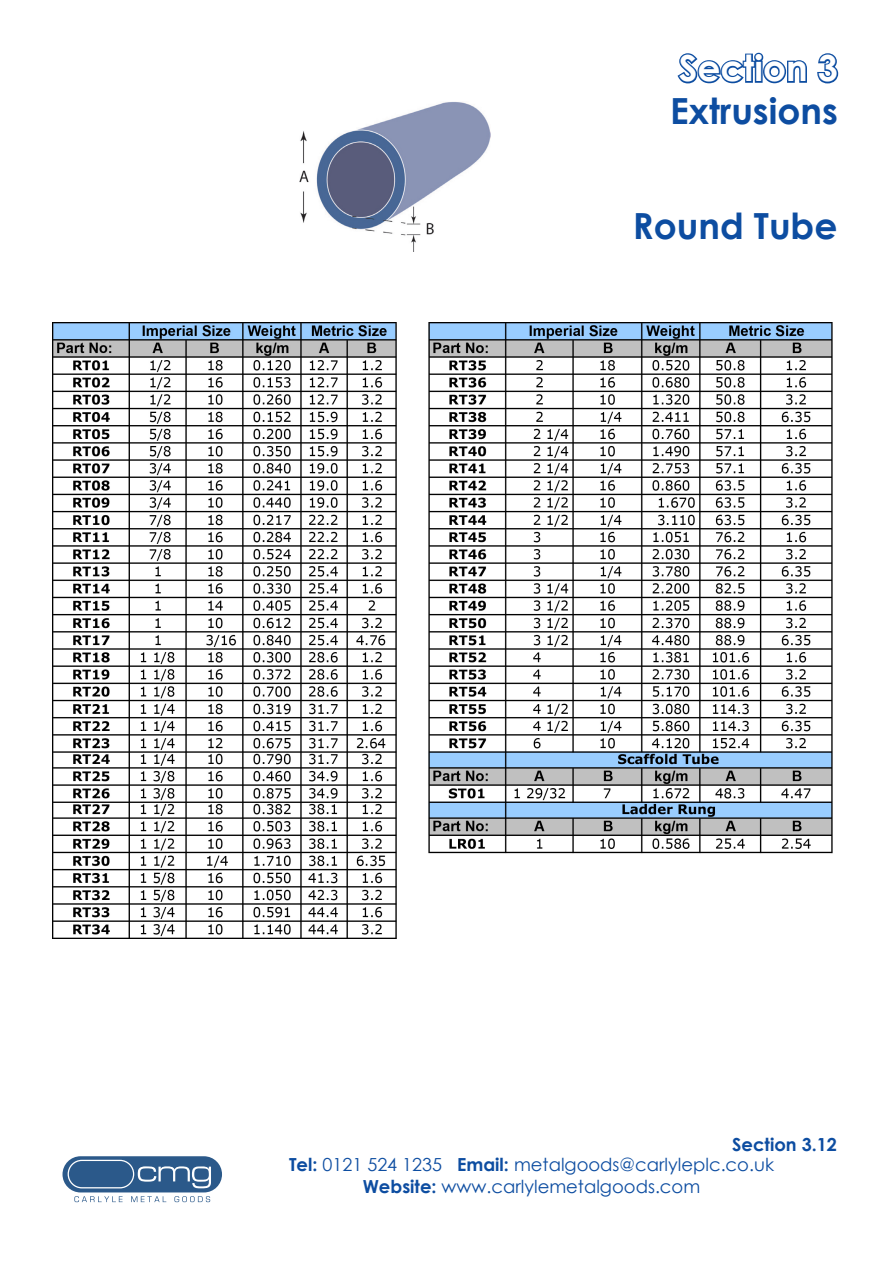
<style>
.page{position:relative;width:893px;height:1263px;background:#fff}
.page>*{position:absolute;margin:0;border:0;box-sizing:border-box;transform-origin:0 0}
.t1{font:700 36px "Century Gothic";color:#0d4da1}
.t2{font:700 36px "Century Gothic";color:#fff}
.t3{font:18px/21.6px "Century Gothic";color:#0d4da1;text-align:center}
.t4{font:700 18px "Century Gothic";color:#0d4da1}
.s1{font-weight:700}
</style>
<div class="page">
<div style="left:63px;top:1156px;width:159px;height:36px;background:#2b598a;border-radius:18px"></div>
<svg style="left:138px;top:1166px;width:73px;height:22px"></svg>
<div style="left:68px;top:1160px;width:66px;height:28px;border:1px solid #fff;border-radius:14px"></div>
<svg style="left:74px;top:1196px;width:49px;height:6px"></svg>
<svg style="left:131px;top:1196px;width:35px;height:6px"></svg>
<svg style="left:174px;top:1196px;width:36px;height:6px"></svg>
<svg style="left:677px;top:52px;width:130px;height:32px"></svg>
<svg style="left:817px;top:53px;width:22px;height:31px"></svg>
<img style="left:53px;top:323px;width:780px;height:616px">
<img style="left:300px;top:102px;width:191px;height:149px">
<p class="t2" style="left:679px;top:46px;width:161px">Section 3</p>
<p class="t1" style="left:670px;top:89px;width:169px">Extrusions</p>
<p class="t1" style="left:633px;top:203px;width:206px">Round Tube</p>
<p class="t4" style="left:732px;top:1133px;width:106px">Section 3.12</p>
<p class="t3" style="left:289px;top:1154px;width:486px"><span class="s1">Tel:</span> 0121 524 1235 <span class="s1">Email:</span> metalgoods@carlyleplc.co.uk<br><span class="s1">Website:</span> www.carlylemetalgoods.com</p>
</div>
